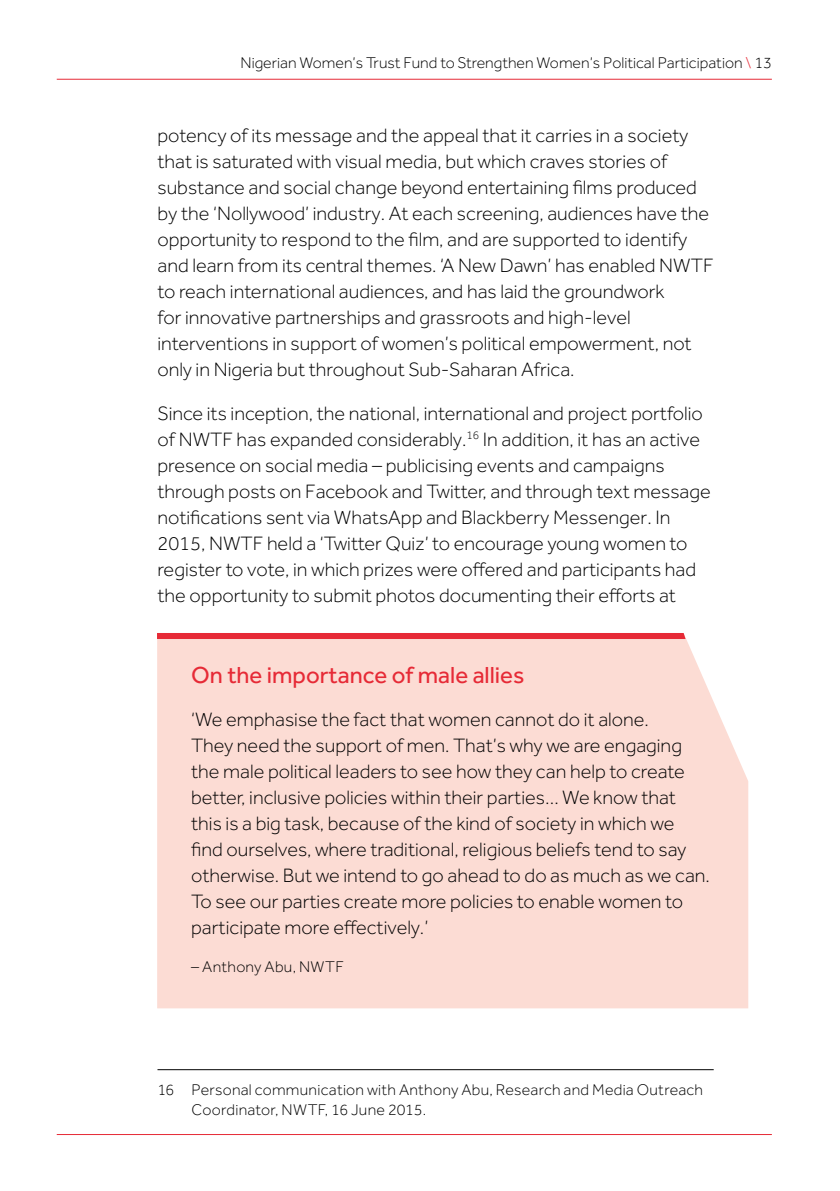
<style>
.page{position:relative;width:840px;height:1191px;background:#fff}
.page>*{position:absolute;margin:0;border:0;box-sizing:border-box;transform-origin:0 0}
.t1{font:24px "Effra";color:#e62a36}
.t2{font:300 20px/26px "Effra";color:#000}
.t3{font:300 16px/20px "Effra";letter-spacing:.01em;color:#000}
.s1{color:#e62a36}
</style>
<div class="page">
<hr style="left:57px;top:79px;width:714px;height:1px;background:#e62a36">
<hr style="left:57px;top:1134px;width:714px;height:1px;background:#e62a36">
<hr style="left:157px;top:1069px;width:556px;height:1px;background:#000">
<div style="left:157px;top:637px;width:590px;height:371px;background:#fcdcd4"></div>
<div style="left:157px;top:633px;width:528px;height:6px;background:#e62a36"></div>
<p class="t3" style="left:240px;top:52px;width:532px">Nigerian Women’s Trust Fund to Strengthen Women’s Political Participation <span class="s1">\</span> 13</p>
<p class="t2" style="left:157px;top:123px;width:557px">potency of its message and the appeal that it carries in a society that is saturated with visual media, but which craves stories of substance and social change beyond entertaining films produced by the ‘Nollywood’ industry. At each screening, audiences have the opportunity to respond to the film, and are supported to identify and learn from its central themes. ‘A New Dawn’ has enabled NWTF to reach international audiences, and has laid the groundwork<br>for innovative partnerships and grassroots and high-level interventions in support of women’s political empowerment, not only in Nigeria but throughout Sub-Saharan Africa.</p>
<p class="t2" style="left:157px;top:400px;width:554px">Since its inception, the national, international and project portfolio of NWTF has expanded considerably.<sup>16</sup> In addition, it has an active presence on social media – publicising events and campaigns through posts on Facebook and Twitter, and through text message notifications sent via WhatsApp and Blackberry Messenger. In 2015, NWTF held a ‘Twitter Quiz’ to encourage young women to register to vote, in which prizes were offered and participants had the opportunity to submit photos documenting their efforts at</p>
<p class="t1" style="left:191px;top:661px;width:334px">On the importance of male allies</p>
<p class="t2" style="left:191px;top:706px;width:520px">‘We emphasise the fact that women cannot do it alone.<br>They need the support of men. That’s why we are engaging the male political leaders to see how they can help to create better, inclusive policies within their parties… We know that this is a big task, because of the kind of society in which we find ourselves, where traditional, religious beliefs tend to say otherwise. But we intend to go ahead to do as much as we can.<br>To see our parties create more policies to enable women to participate more effectively.’</p>
<p class="t3" style="left:191px;top:956px;width:154px">– Anthony Abu, NWTF</p>
<p class="t3" style="left:191px;top:1080px;width:513px;text-indent:-34px">16 Personal communication with Anthony Abu, Research and Media Outreach<br>Coordinator, NWTF, 16 June 2015.</p>
</div>
